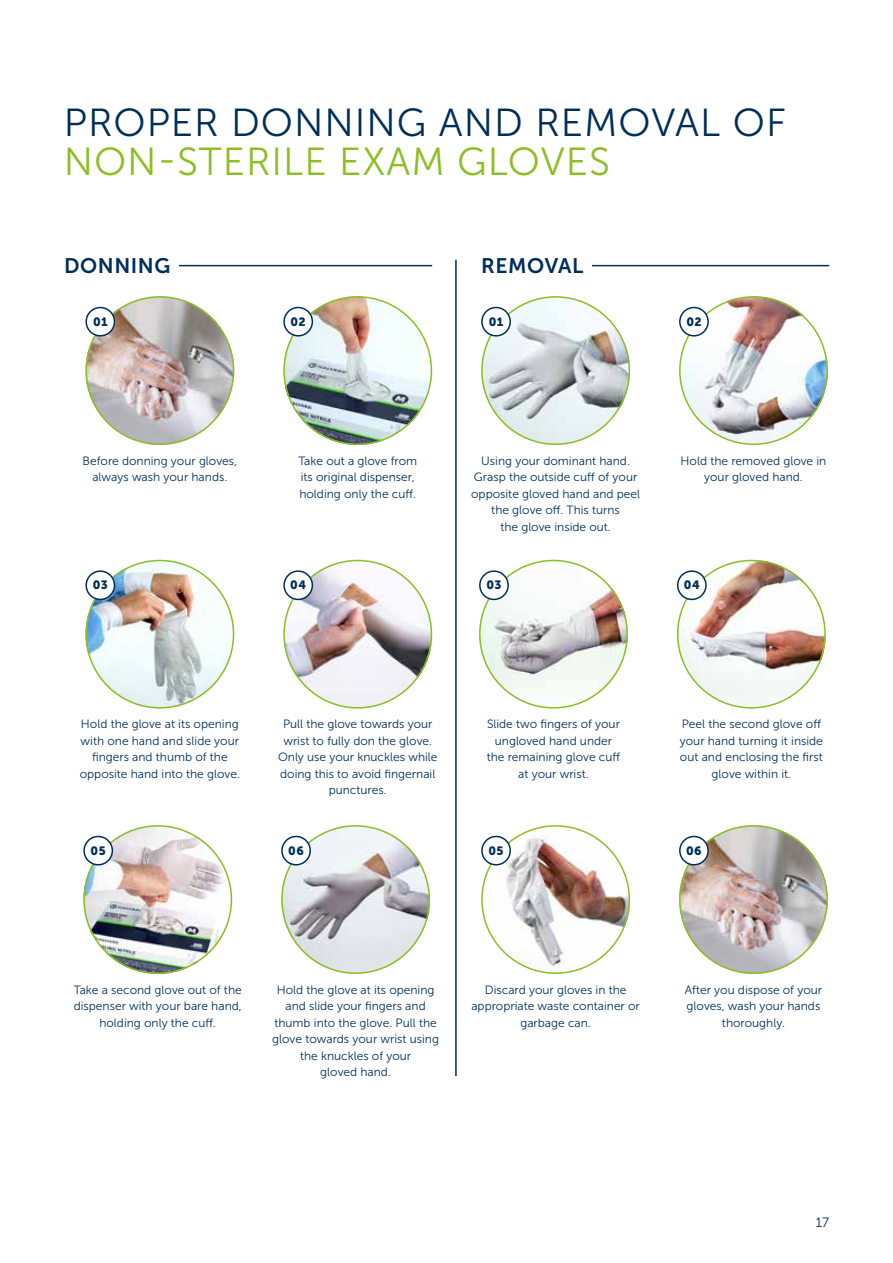
<style>
.page{position:relative;width:893px;height:1263px;background:#fff}
.page>*{position:absolute;margin:0;border:0;box-sizing:border-box;transform-origin:0 0}
.t1{font:39px "Museo Sans 300";letter-spacing:.025em;color:#002e5a}
.t2{font:39px "Museo Sans 300";letter-spacing:.025em;color:#8dbe22}
.t3{font:21px "Museo Sans 700";letter-spacing:.025em;color:#002e5a}
.t4{font:13.5px "Museo Sans 300";color:#002e5a}
.t5{font:12px/16.5px "Museo Sans 300";color:#002e5a;text-align:center}
.t6{font:12px "Museo Sans 900";letter-spacing:.035em;color:#002e5a}
</style>
<div class="page">
<img style="left:85px;top:296px;width:149px;height:149px;border-radius:74px">
<img style="left:283px;top:296px;width:149px;height:149px;border-radius:74px">
<div style="left:86px;top:307px;width:28px;height:29px;background:#fff;border-radius:50%"></div>
<div style="left:85px;top:307px;width:30px;height:30px;border:2px solid #002e5a;border-radius:50%"></div>
<div style="left:284px;top:307px;width:28px;height:29px;background:#fff;border-radius:50%"></div>
<div style="left:283px;top:307px;width:30px;height:30px;border:2px solid #002e5a;border-radius:50%"></div>
<img style="left:481px;top:296px;width:149px;height:149px;border-radius:74px">
<img style="left:679px;top:296px;width:149px;height:149px;border-radius:74px">
<div style="left:482px;top:307px;width:28px;height:29px;background:#fff;border-radius:50%"></div>
<div style="left:481px;top:307px;width:30px;height:30px;border:2px solid #002e5a;border-radius:50%"></div>
<div style="left:680px;top:307px;width:28px;height:29px;background:#fff;border-radius:50%"></div>
<div style="left:679px;top:307px;width:30px;height:30px;border:2px solid #002e5a;border-radius:50%"></div>
<hr style="left:455px;top:260px;width:2px;height:816px;background:#002e5a">
<hr style="left:64px;top:265px;width:368px;height:1px;background:#002e5a">
<hr style="left:511px;top:265px;width:318px;height:1px;background:#002e5a">
<img style="left:85px;top:560px;width:149px;height:149px;border-radius:74px">
<img style="left:283px;top:562px;width:149px;height:146px">
<div style="left:86px;top:571px;width:28px;height:28px;background:#fff;border-radius:50%"></div>
<div style="left:85px;top:570px;width:30px;height:30px;border:2px solid #002e5a;border-radius:50%"></div>
<div style="left:284px;top:571px;width:28px;height:28px;background:#fff;border-radius:50%"></div>
<div style="left:283px;top:570px;width:30px;height:30px;border:2px solid #002e5a;border-radius:50%"></div>
<img style="left:479px;top:560px;width:149px;height:149px;border-radius:74px">
<img style="left:677px;top:560px;width:149px;height:149px;border-radius:74px">
<div style="left:480px;top:571px;width:28px;height:28px;background:#fff;border-radius:50%"></div>
<div style="left:479px;top:570px;width:30px;height:30px;border:2px solid #002e5a;border-radius:50%"></div>
<div style="left:678px;top:571px;width:28px;height:28px;background:#fff;border-radius:50%"></div>
<div style="left:677px;top:570px;width:30px;height:30px;border:2px solid #002e5a;border-radius:50%"></div>
<div style="left:64px;top:258px;width:115px;height:15px;background:#fff"></div>
<img style="left:679px;top:825px;width:149px;height:149px;border-radius:74px">
<img style="left:83px;top:825px;width:149px;height:149px;border-radius:74px">
<img style="left:281px;top:825px;width:149px;height:149px;border-radius:74px">
<div style="left:84px;top:836px;width:28px;height:29px;background:#fff;border-radius:50%"></div>
<div style="left:83px;top:836px;width:30px;height:29px;border:2px solid #002e5a;border-radius:50%"></div>
<div style="left:282px;top:836px;width:28px;height:29px;background:#fff;border-radius:50%"></div>
<div style="left:281px;top:836px;width:30px;height:29px;border:2px solid #002e5a;border-radius:50%"></div>
<img style="left:481px;top:826px;width:149px;height:148px">
<div style="left:482px;top:836px;width:28px;height:29px;background:#fff;border-radius:50%"></div>
<div style="left:481px;top:836px;width:30px;height:29px;border:2px solid #002e5a;border-radius:50%"></div>
<div style="left:680px;top:836px;width:28px;height:29px;background:#fff;border-radius:50%"></div>
<div style="left:679px;top:836px;width:30px;height:29px;border:2px solid #002e5a;border-radius:50%"></div>
<div style="left:481px;top:258px;width:111px;height:15px;background:#fff"></div>
<h1 class="t1" style="left:64px;top:101px;width:724px">PROPER DONNING AND REMOVAL OF</h1>
<h1 class="t2" style="left:64px;top:140px;width:548px">NON-STERILE EXAM GLOVES</h1>
<h2 class="t3" style="left:64px;top:254px;width:108px">DONNING</h2>
<h2 class="t3" style="left:481px;top:254px;width:104px">REMOVAL</h2>
<p class="t6" style="left:93px;top:315px;width:16px">01</p>
<p class="t6" style="left:291px;top:315px;width:17px">02</p>
<p class="t6" style="left:489px;top:315px;width:16px">01</p>
<p class="t6" style="left:686px;top:315px;width:17px">02</p>
<p class="t5" style="left:83px;top:452px;width:156px">Before donning your gloves, always wash your hands.</p>
<p class="t5" style="left:298px;top:452px;width:120px;text-align:left">Take out a glove from its original dispenser, holding only the cuff.</p>
<p class="t6" style="left:93px;top:578px;width:17px">03</p>
<p class="t6" style="left:290px;top:578px;width:17px">04</p>
<p class="t5" style="left:471px;top:452px;width:170px">Using your dominant hand.<br>Grasp the outside cuff of your opposite gloved hand and peel the glove off. This turns<br>the glove inside out.</p>
<p class="t5" style="left:681px;top:452px;width:147px">Hold the removed glove in your gloved hand.</p>
<p class="t6" style="left:486px;top:578px;width:17px">03</p>
<p class="t6" style="left:684px;top:578px;width:17px">04</p>
<p class="t5" style="left:80px;top:716px;width:162px">Hold the glove at its opening with one hand and slide your fingers and thumb of the opposite hand into the glove.</p>
<p class="t5" style="left:278px;top:716px;width:161px">Pull the glove towards your wrist to fully don the glove.<br>Only use your knuckles while doing this to avoid fingernail punctures.</p>
<p class="t5" style="left:487px;top:716px;width:135px">Slide two fingers of your ungloved hand under the remaining glove cuff at your wrist.</p>
<p class="t5" style="left:680px;top:716px;width:145px">Peel the second glove off your hand turning it inside out and enclosing the first glove within it.</p>
<p class="t6" style="left:91px;top:844px;width:17px">05</p>
<p class="t6" style="left:288px;top:844px;width:17px">06</p>
<p class="t6" style="left:488px;top:844px;width:17px">05</p>
<p class="t6" style="left:686px;top:844px;width:17px">06</p>
<p class="t5" style="left:74px;top:981px;width:170px">Take a second glove out of the dispenser with your bare hand, holding only the cuff.</p>
<p class="t5" style="left:272px;top:981px;width:168px">Hold the glove at its opening and slide your fingers and thumb into the glove. Pull the glove towards your wrist using the knuckles of your<br>gloved hand.</p>
<p class="t5" style="left:471px;top:981px;width:170px">Discard your gloves in the appropriate waste container or garbage can.</p>
<p class="t5" style="left:685px;top:981px;width:139px">After you dispose of your gloves, wash your hands thoroughly.</p>
<p class="t4" style="left:816px;top:1214px;width:15px">17</p>
</div>
